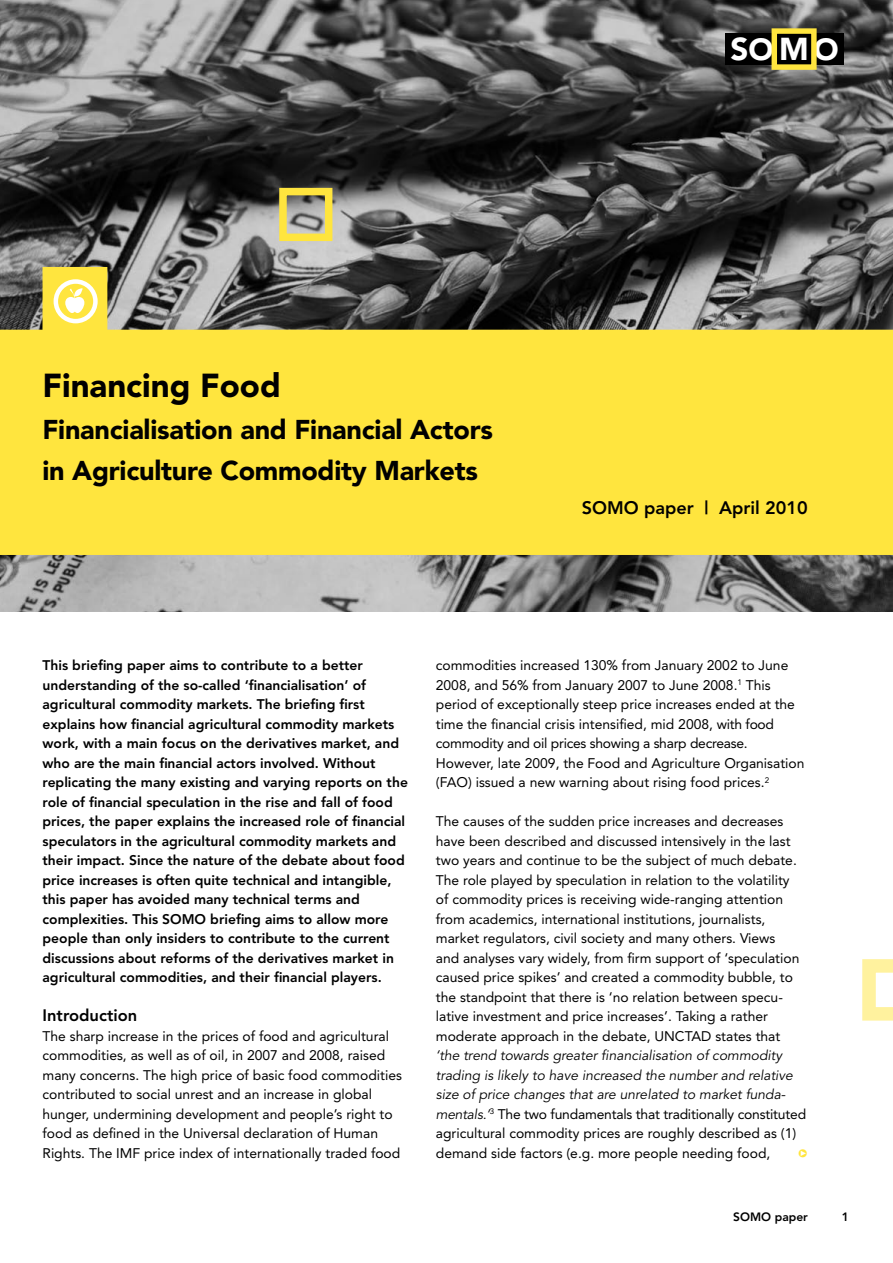
<style>
.page{position:relative;width:893px;height:1263px;background:#fff}
.page>*{position:absolute;margin:0;border:0;box-sizing:border-box;transform-origin:0 0}
.t1{font:900 33px "Avenir";color:#000}
.t2{font:900 31.5px "Avenir";color:#fff}
.t3{font:900 27px/41.4px "Avenir";letter-spacing:-.01em;color:#000}
.t4{font:800 18px "Avenir";color:#000}
.t5{font:800 16.5px "Avenir";color:#000}
.t6{font:13.8px/19.5px "Avenir";color:#000}
.t7{font:800 13.8px/19.5px "Avenir";color:#000}
.t8{font:italic 13.8px/19.5px "Avenir";color:#000}
.t9{font:800 12px "Avenir";color:#000}
.s1{font-size:30.3px}
.s2{font-style:normal}
</style>
<div class="page">
<svg style="left:862px;top:959px;width:31px;height:61px"></svg>
<img style="left:0;top:0;width:893px;height:612px">
<svg style="left:0;top:267px;width:893px;height:288px;background:#dcc843"></svg>
<div style="left:54px;top:279px;width:44px;height:44px;border:4px solid #fff;border-radius:50%"></div>
<div style="left:725px;top:34px;width:119px;height:31px;background:#000"></div>
<div style="left:772px;top:28px;width:45px;height:42px;border:5px solid #ffe53e"></div>
<div style="left:279px;top:188px;width:53px;height:53px;border:8px solid #ffe53e"></div>
<svg style="left:65px;top:288px;width:19px;height:25px"></svg>
<h2 class="t2" style="left:730px;top:30px;width:110px">S<span class="s1">O</span> M <span class="s1">O</span></h2>
<h1 class="t1" style="left:43px;top:366px;width:240px">Financing Food</h1>
<h3 class="t3" style="left:43px;top:408px;width:452px">Financialisation and Financial Actors in Agriculture Commodity Markets</h3>
<h3 class="t4" style="left:582px;top:497px;width:227px">SOMO paper | April 2010</h3>
<p class="t7" style="left:43px;top:655px;width:367px">This briefing paper aims to contribute to a better understanding of the so-called ‘financialisation’ of agricultural commodity markets. The briefing first explains how financial agricultural commodity markets work, with a main focus on the derivatives market, and who are the main financial actors involved. Without replicating the many existing and varying reports on the role of financial speculation in the rise and fall of food prices, the paper explains the increased role of financial speculators in the agricultural commodity markets and their impact. Since the nature of the debate about food price increases is often quite technical and intangible, this paper has avoided many technical terms and complexities. This SOMO briefing aims to allow more people than only insiders to contribute to the current discussions about reforms of the derivatives market in agricultural commodities, and their financial players.</p>
<p class="t5" style="left:43px;top:1006px;width:96px">Introduction</p>
<p class="t6" style="left:43px;top:1026px;width:361px">The sharp increase in the prices of food and agricultural commodities, as well as of oil, in 2007 and 2008, raised many concerns. The high price of basic food commodities contributed to social unrest and an increase in global hunger, undermining development and people’s right to food as defined in the Universal declaration of Human Rights. The IMF price index of internationally traded food</p>
<p class="t6" style="left:436px;top:656px;width:370px">commodities increased 130% from January 2002 to June 2008, and 56% from January 2007 to June 2008.<sup>1</sup> This period of exceptionally steep price increases ended at the time the financial crisis intensified, mid 2008, with food commodity and oil prices showing a sharp decrease.<br>However, late 2009, the Food and Agriculture Organisation (FAO) issued a new warning about rising food prices.<sup>2</sup></p>
<p class="t6" style="left:436px;top:812px;width:365px">The causes of the sudden price increases and decreases have been described and discussed intensively in the last two years and continue to be the subject of much debate.<br>The role played by speculation in relation to the volatility of commodity prices is receiving wide-ranging attention from academics, international institutions, journalists, market regulators, civil society and many others. Views and analyses vary widely, from firm support of ‘speculation caused price spikes’ and created a commodity bubble, to the standpoint that there is ‘no relation between specu&shy;lative investment and price increases’. Taking a rather moderate approach in the debate, UNCTAD states that</p>
<p class="t8" style="left:436px;top:1046px;width:372px">‘the trend towards greater financialisation of commodity trading is likely to have increased the number and relative size of price changes that are unrelated to market funda&shy;mentals.’<sup>3</sup> <span class="s2">The two fundamentals that traditionally constituted agricultural commodity prices are roughly described as (1) demand side factors (e.g. more people needing food,</span></p>
<p class="t9" style="left:733px;top:1210px;width:76px">SOMO paper</p>
<p class="t9" style="left:842px;top:1210px;width:9px">1</p>
</div>
